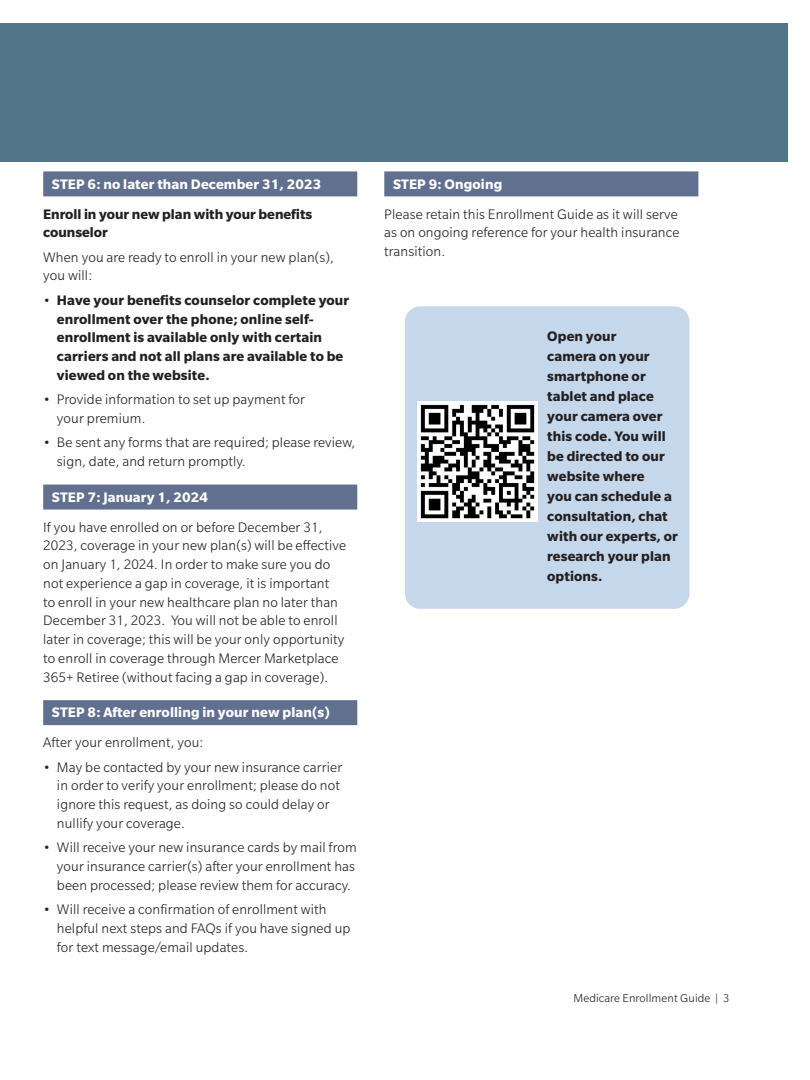
<style>
.page{position:relative;width:810px;height:1080px;background:#fff}
.page>*{position:absolute;margin:0;border:0;box-sizing:border-box;transform-origin:0 0}
.BODY{font:300 15px/18.8px "Slate Pro";letter-spacing:.01em;color:#231f20}
.BODY-2{font:700 15px/20px "Slate Pro";letter-spacing:.01em;color:#231f20}
.step_bars{font:700 15px "Slate Pro";letter-spacing:.01em;color:#fff}
.black_subs{font:700 15px/18.8px "Slate Pro";color:#231f20}
.t1{font:300 12.5px "Slate Pro";letter-spacing:.01em;color:#231f20}
.s1{font-weight:300}
</style>
<div class="page">
<div style="left:405px;top:306px;width:284px;height:303px;background:#c5d7ea;border-radius:15px"></div>
<div style="left:0;top:23px;width:788px;height:139px;background:#517488"></div>
<div style="left:43px;top:171px;width:314px;height:25px;background:#61708f"></div>
<div style="left:43px;top:485px;width:314px;height:25px;background:#61708f"></div>
<div style="left:43px;top:700px;width:314px;height:25px;background:#61708f"></div>
<div style="left:384px;top:171px;width:314px;height:25px;background:#61708f"></div>
<img style="left:417px;top:401px;width:120px;height:120px">
<p class="step_bars" style="left:52px;top:175px;width:271px">STEP 6: no later than December 31, 2023</p>
<p class="black_subs" style="left:43px;top:204px;width:271px">Enroll in your new plan with your benefits counselor</p>
<p class="BODY" style="left:43px;top:247px;width:292px">When you are ready to enroll in your new plan(s), you will:</p>
<p class="BODY-2" style="left:57px;top:290px;width:294px;line-height:18.8px;text-indent:-14px"><span class="s1">•</span> Have your benefits counselor complete your enrollment over the phone; online self&shy;enrollment is available only with certain carriers and not all plans are available to be viewed on the website.</p>
<p class="BODY" style="left:57px;top:390px;width:250px;text-indent:-14px">• Provide information to set up payment for your premium.</p>
<p class="BODY" style="left:57px;top:433px;width:300px;text-indent:-14px">• Be sent any forms that are required; please review, sign, date, and return promptly.</p>
<p class="step_bars" style="left:52px;top:489px;width:158px">STEP 7: January 1, 2024</p>
<p class="BODY" style="left:43px;top:517px;width:305px">If you have enrolled on or before December 31, 2023, coverage in your new plan(s) will be effective on January 1, 2024. In order to make sure you do not experience a gap in coverage, it is important<br>to enroll in your new healthcare plan no later than December 31, 2023. You will not be able to enroll later in coverage; this will be your only opportunity to enroll in coverage through Mercer Marketplace 365+ Retiree (without facing a gap in coverage).</p>
<p class="step_bars" style="left:52px;top:704px;width:279px">STEP 8: After enrolling in your new plan(s)</p>
<p class="BODY" style="left:43px;top:733px;width:162px">After your enrollment, you:</p>
<p class="BODY" style="left:57px;top:757px;width:287px;text-indent:-14px">• May be contacted by your new insurance carrier in order to verify your enrollment; please do not ignore this request, as doing so could delay or nullify your coverage.</p>
<p class="BODY" style="left:57px;top:838px;width:301px;text-align:justify;text-indent:-14px">• Will receive your new insurance cards by mail from your insurance carrier(s) after your enrollment has been processed; please review them for accuracy.</p>
<p class="BODY" style="left:57px;top:900px;width:295px;text-indent:-14px">• Will receive a confirmation of enrollment with helpful next steps and FAQs if you have signed up for text message/email updates.</p>
<p class="step_bars" style="left:393px;top:175px;width:111px">STEP 9: Ongoing</p>
<p class="BODY" style="left:384px;top:204px;width:297px;text-align:justify">Please retain this Enrollment Guide as it will serve as on ongoing reference for your health insurance transition.</p>
<p class="BODY-2" style="left:547px;top:326px;width:132px">Open your<br>camera on your smartphone or tablet and place your camera over this code. You will be directed to our website where<br>you can schedule a consultation, chat with our experts, or research your plan options.</p>
<p class="t1" style="left:573px;top:992px;width:157px">Medicare Enrollment Guide | 3</p>
</div>
